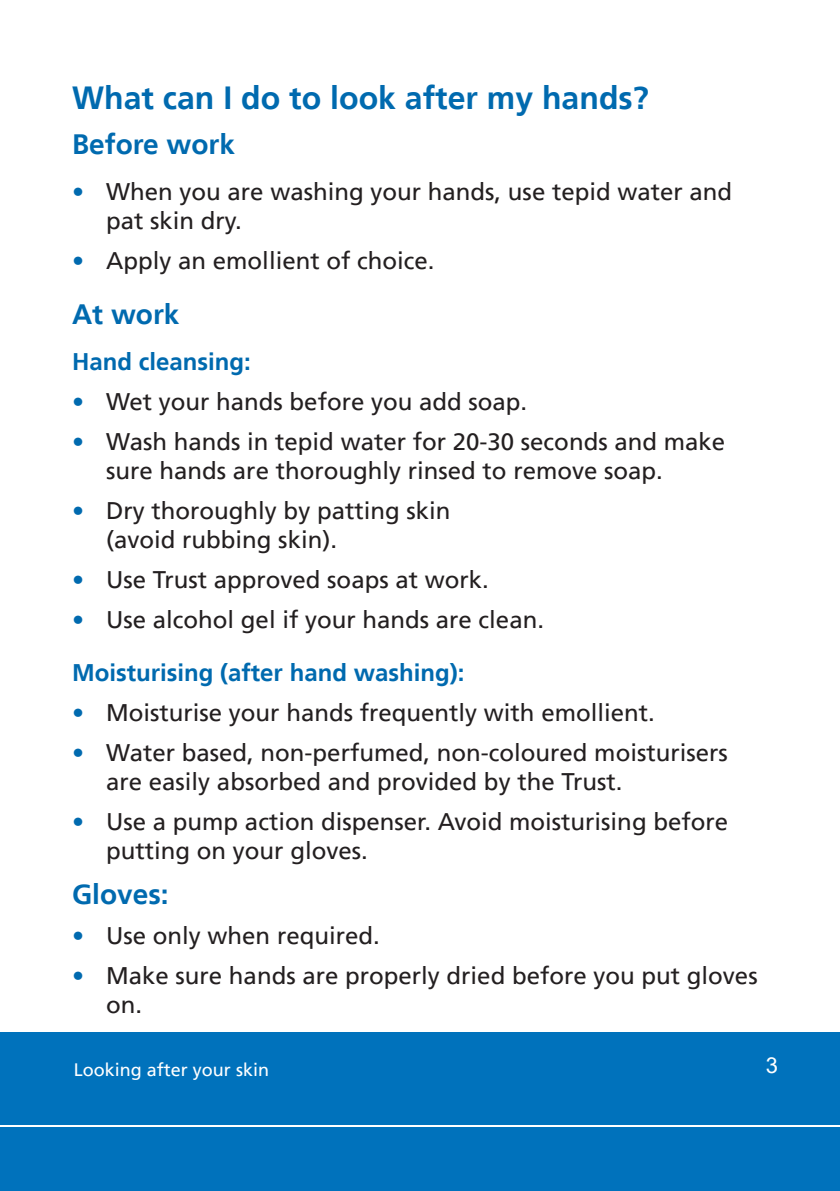
<style>
.page{position:relative;width:840px;height:1191px;background:#fff}
.page>*{position:absolute;margin:0;border:0;box-sizing:border-box;transform-origin:0 0}
.t1{font:700 32px "Frutiger";color:#006aaf}
.t2{font:700 28px "Frutiger";color:#006aaf}
.t3{font:24px/28.8px "Frutiger";color:#231f20}
.t4{font:700 24px "Frutiger";color:#006aaf}
.t5{font:22px "Arial";color:#fff}
.t6{font:18px "Frutiger";color:#fff}
.s1{color:#006aaf}
</style>
<div class="page">
<div style="left:0;top:1032px;width:839px;height:159px;background:#0072bc"></div>
<hr style="left:0;top:1125px;width:839px;height:2px;background:#fff">
<h1 class="t1" style="left:72px;top:79px;width:578px">What can I do to look after my hands?</h1>
<p class="t2" style="left:72px;top:128px;width:164px">Before work</p>
<p class="t3" style="left:106px;top:177px;width:627px;text-indent:-34px"><span class="s1">•</span> When you are washing your hands, use tepid water and pat skin dry.</p>
<p class="t3" style="left:72px;top:246px;width:364px"><span class="s1">•</span> Apply an emollient of choice.</p>
<p class="t2" style="left:72px;top:298px;width:109px">At work</p>
<p class="t4" style="left:72px;top:347px;width:180px">Hand cleansing:</p>
<p class="t3" style="left:72px;top:387px;width:456px"><span class="s1">•</span> Wet your hands before you add soap.</p>
<p class="t3" style="left:106px;top:427px;width:620px;text-indent:-34px"><span class="s1">•</span> Wash hands in tepid water for 20-30 seconds and make sure hands are thoroughly rinsed to remove soap.</p>
<p class="t3" style="left:106px;top:496px;width:346px;text-indent:-34px"><span class="s1">•</span> Dry thoroughly by patting skin (avoid rubbing skin).</p>
<p class="t3" style="left:72px;top:565px;width:418px"><span class="s1">•</span> Use Trust approved soaps at work.</p>
<p class="t3" style="left:72px;top:605px;width:473px"><span class="s1">•</span> Use alcohol gel if your hands are clean.</p>
<p class="t4" style="left:72px;top:658px;width:394px">Moisturising (after hand washing):</p>
<p class="t3" style="left:72px;top:698px;width:584px"><span class="s1">•</span> Moisturise your hands frequently with emollient.</p>
<p class="t3" style="left:106px;top:738px;width:622px;text-indent:-34px"><span class="s1">•</span> Water based, non-perfumed, non-coloured moisturisers are easily absorbed and provided by the Trust.</p>
<p class="t3" style="left:106px;top:807px;width:623px;text-indent:-34px"><span class="s1">•</span> Use a pump action dispenser. Avoid moisturising before putting on your gloves.</p>
<p class="t2" style="left:72px;top:878px;width:98px">Gloves:</p>
<p class="t3" style="left:72px;top:921px;width:309px"><span class="s1">•</span> Use only when required.</p>
<p class="t3" style="left:106px;top:961px;width:652px;text-indent:-34px"><span class="s1">•</span> Make sure hands are properly dried before you put gloves on.</p>
<p class="t6" style="left:74px;top:1058px;width:197px">Looking after your skin</p>
<p class="t5" style="left:765px;top:1050px;width:14px">3</p>
</div>
